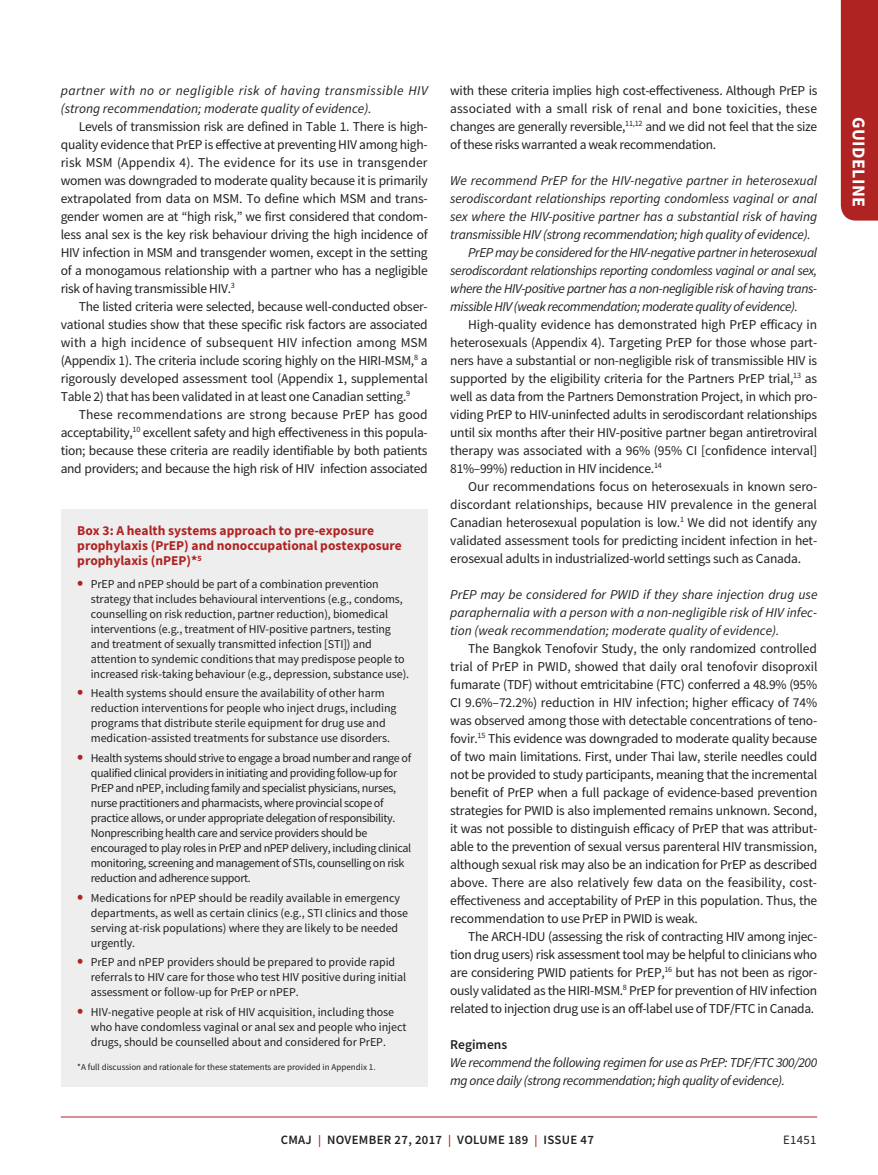
<style>
.page{position:relative;width:878px;height:1175px;background:#fff}
.page>*{position:absolute;margin:0;border:0;box-sizing:border-box;transform-origin:0 0}
.t1{font:700 18px "Source Sans Pro";letter-spacing:.025em;color:#fff}
.t2{font:13.5px/18px "Source Sans Pro";letter-spacing:-.02em;color:#231f20;text-align:justify}
.t3{font:italic 13.5px/18px "Source Sans Pro";letter-spacing:-.02em;color:#231f20;text-align:justify}
.t4{font:700 13.5px/15px "Source Sans Pro";color:#af2423}
.t5{font:italic 13.5px/18px "Source Sans Pro";letter-spacing:.03em;color:#231f20}
.t6{font:italic 13.5px "Source Sans Pro";color:#231f20}
.t7{font:600 13.5px "Source Sans Pro";color:#231f20}
.t8{font:600 12.75px "Source Sans Pro";letter-spacing:.025em;color:#231f20}
.t9{font:12.75px "Source Sans Pro";letter-spacing:.025em;color:#231f20}
.t10{font:12px/15px "Source Sans Pro";letter-spacing:-.01em;color:#231f20}
.t11{font:12px/15px "Source Sans Pro";letter-spacing:-.03em;color:#231f20}
.t12{font:9px "Source Sans Pro";color:#231f20}
.s1{font-weight:700;font-size:18px;color:#af2423}
.s2{font-size:12px;color:#af2423}
</style>
<div class="page">
<div style="left:840px;top:0;width:38px;height:220px;background:#af2423"></div>
<hr style="left:61px;top:1116px;width:756px;height:1px;background:#af2423">
<div style="left:61px;top:508px;width:367px;height:578px;background:#eeeeef"></div>
<p class="t5" style="left:61px;top:81px;width:368px">partner with no or negligible risk of having transmissible HIV (strong recommendation; moderate quality of evidence).</p>
<p class="t2" style="left:61px;top:117px;width:368px;text-indent:18px">Levels of transmission risk are defined in Table 1. There is high&shy;quality evidence that PrEP is effective at preventing HIV among high&shy;risk MSM (Appendix 4). The evidence for its use in transgender women was downgraded to moderate quality because it is primarily extrapolated from data on MSM. To define which MSM and trans&shy;gender women are at “high risk,” we first considered that condom&shy;less anal sex is the key risk behaviour driving the high incidence of HIV infection in MSM and transgender women, except in the setting of a monogamous relationship with a partner who has a negligible risk of having transmissible HIV.<sup>3</sup></p>
<p class="t2" style="left:61px;top:297px;width:368px;text-indent:18px">The listed criteria were selected, because well-conducted obser&shy;vational studies show that these specific risk factors are associated with a high incidence of subsequent HIV infection among MSM (Appendix 1). The criteria include scoring highly on the HIRI-MSM,<sup>8</sup> a rigorously developed assessment tool (Appendix 1, supplemental Table 2) that has been validated in at least one Canadian setting.<sup>9</sup></p>
<p class="t2" style="left:61px;top:405px;width:368px;text-indent:18px">These recommendations are strong because PrEP has good acceptability,<sup>10</sup> excellent safety and high effectiveness in this popula&shy;tion; because these criteria are readily identifiable by both patients and providers; and because the high risk of HIV infection associated</p>
<p class="t4" style="left:77px;top:523px;width:326px">Box 3: A health systems approach to pre-exposure prophylaxis (PrEP) and nonoccupational postexposure prophylaxis (nPEP)*<sup>5</sup></p>
<p class="t10" style="left:91px;top:576px;width:320px;text-indent:-14px"><span class="s1">•</span> PrEP and nPEP should be part of a combination prevention strategy that includes behavioural interventions (e.g., condoms, counselling on risk reduction, partner reduction), biomedical interventions (e.g., treatment of HIV-positive partners, testing and treatment of sexually transmitted infection [STI]) and attention to syndemic conditions that may predispose people to increased risk-taking behaviour (e.g., depression, substance use).</p>
<p class="t10" style="left:91px;top:686px;width:307px;text-indent:-14px"><span class="s1">•</span> Health systems should ensure the availability of other harm reduction interventions for people who inject drugs, including programs that distribute sterile equipment for drug use and medication-assisted treatments for substance use disorders.</p>
<p class="t11" style="left:91px;top:750px;width:322px;text-indent:-14px"><span class="s1">•</span> Health systems should strive to engage a broad number and range of qualified clinical providers in initiating and providing follow-up for PrEP and nPEP, including family and specialist physicians, nurses, nurse practitioners and pharmacists, where provincial scope of practice allows, or under appropriate delegation of responsibility.<br>Nonprescribing health care and service providers should be encouraged to play roles in PrEP and nPEP delivery, including clinical monitoring, screening and management of STIs, counselling on risk reduction and adherence support.</p>
<p class="t10" style="left:91px;top:890px;width:319px;text-indent:-14px"><span class="s1">•</span> Medications for nPEP should be readily available in emergency departments, as well as certain clinics (e.g., STI clinics and those serving at-risk populations) where they are likely to be needed urgently.</p>
<p class="t10" style="left:91px;top:954px;width:317px;text-indent:-14px"><span class="s1">•</span> PrEP and nPEP providers should be prepared to provide rapid referrals to HIV care for those who test HIV positive during initial assessment or follow-up for PrEP or nPEP.</p>
<p class="t10" style="left:91px;top:1004px;width:317px;text-indent:-14px"><span class="s1">•</span> HIV-negative people at risk of HIV acquisition, including those who have condomless vaginal or anal sex and people who inject drugs, should be counselled about and considered for PrEP.</p>
<p class="t12" style="left:77px;top:1061px;width:300px">*A full discussion and rationale for these statements are provided in Appendix 1.</p>
<p class="t2" style="left:450px;top:81px;width:368px">with these criteria implies high cost-effectiveness. Although PrEP is associated with a small risk of renal and bone toxicities, these changes are generally reversible,<sup>11,12</sup> and we did not feel that the size of these risks warranted a weak recommendation.</p>
<p class="t6" style="left:450px;top:171px;width:368px">We recommend PrEP for the HIV-negative partner in heterosexual</p>
<p class="t3" style="left:450px;top:189px;width:368px">serodiscordant relationships reporting condomless vaginal or anal</p>
<p class="t3" style="left:450px;top:207px;width:368px">sex where the HIV-positive partner has a substantial risk of having</p>
<p class="t3" style="left:450px;top:225px;width:362px">transmissible HIV (strong recommendation; high quality of evidence).</p>
<p class="t3" style="left:468px;top:243px;width:350px">PrEP may be considered for the HIV-negative partner in heterosexual</p>
<p class="t3" style="left:450px;top:261px;width:368px">serodiscordant relationships reporting condomless vaginal or anal sex,</p>
<p class="t3" style="left:450px;top:279px;width:368px">where the HIV-positive partner has a non-negligible risk of having trans-</p>
<p class="t3" style="left:450px;top:297px;width:349px">missible HIV (weak recommendation; moderate quality of evidence).</p>
<p class="t2" style="left:450px;top:315px;width:368px;text-indent:18px">High-quality evidence has demonstrated high PrEP efficacy in heterosexuals (Appendix 4). Targeting PrEP for those whose part&shy;ners have a substantial or non-negligible risk of transmissible HIV is supported by the eligibility criteria for the Partners PrEP trial,<sup>13</sup> as well as data from the Partners Demonstration Project, in which pro&shy;viding PrEP to HIV-uninfected adults in serodiscordant relationships until six months after their HIV-positive partner began antiretroviral therapy was associated with a 96% (95% CI [confidence interval] 81%–99%) reduction in HIV incidence.<sup>14</sup></p>
<p class="t2" style="left:450px;top:477px;width:368px;text-indent:18px">Our recommendations focus on heterosexuals in known sero&shy;discordant relationships, because HIV prevalence in the general Canadian heterosexual population is low.<sup>1</sup> We did not identify any validated assessment tools for predicting incident infection in het&shy;erosexual adults in industrialized-world settings such as Canada.</p>
<p class="t3" style="left:450px;top:585px;width:369px">PrEP may be considered for PWID if they share injection drug use paraphernalia with a person with a non-negligible risk of HIV infec&shy;tion (weak recommendation; moderate quality of evidence).</p>
<p class="t2" style="left:450px;top:639px;width:368px;text-indent:18px">The Bangkok Tenofovir Study, the only randomized controlled trial of PrEP in PWID, showed that daily oral tenofovir disoproxil fumarate (TDF) without emtricitabine (FTC) conferred a 48.9% (95% CI 9.6%–72.2%) reduction in HIV infection; higher efficacy of 74% was observed among those with detectable concentrations of teno&shy;fovir.<sup>15</sup> This evidence was downgraded to moderate quality because of two main limitations. First, under Thai law, sterile needles could not be provided to study participants, meaning that the incremental benefit of PrEP when a full package of evidence-based prevention strategies for PWID is also implemented remains unknown. Second, it was not possible to distinguish efficacy of PrEP that was attribut&shy;able to the prevention of sexual versus parenteral HIV transmission, although sexual risk may also be an indication for PrEP as described above. There are also relatively few data on the feasibility, cost&shy;effectiveness and acceptability of PrEP in this population. Thus, the recommendation to use PrEP in PWID is weak.</p>
<p class="t2" style="left:450px;top:927px;width:368px;text-indent:18px">The ARCH-IDU (assessing the risk of contracting HIV among injec&shy;tion drug users) risk assessment tool may be helpful to clinicians who are considering PWID patients for PrEP,<sup>16</sup> but has not been as rigor&shy;ously validated as the HIRI-MSM.<sup>8</sup> PrEP for prevention of HIV infection related to injection drug use is an off-label use of TDF/FTC in Canada.</p>
<p class="t7" style="left:450px;top:1035px;width:58px">Regimens</p>
<p class="t3" style="left:450px;top:1053px;width:368px">We recommend the following regimen for use as PrEP: TDF/FTC 300/200 mg once daily (strong recommendation; high quality of evidence).</p>
<p class="t8" style="left:281px;top:1131px;width:315px">CMAJ <span class="s2">|</span> NOVEMBER 27, 2017 <span class="s2">|</span> VOLUME 189 <span class="s2">|</span> ISSUE 47</p>
<p class="t9" style="left:783px;top:1132px;width:35px">E1451</p>
<h1 class="t1" style="left:871px;top:117px;width:92px;rotate:90deg">GUIDELINE</h1>
</div>
